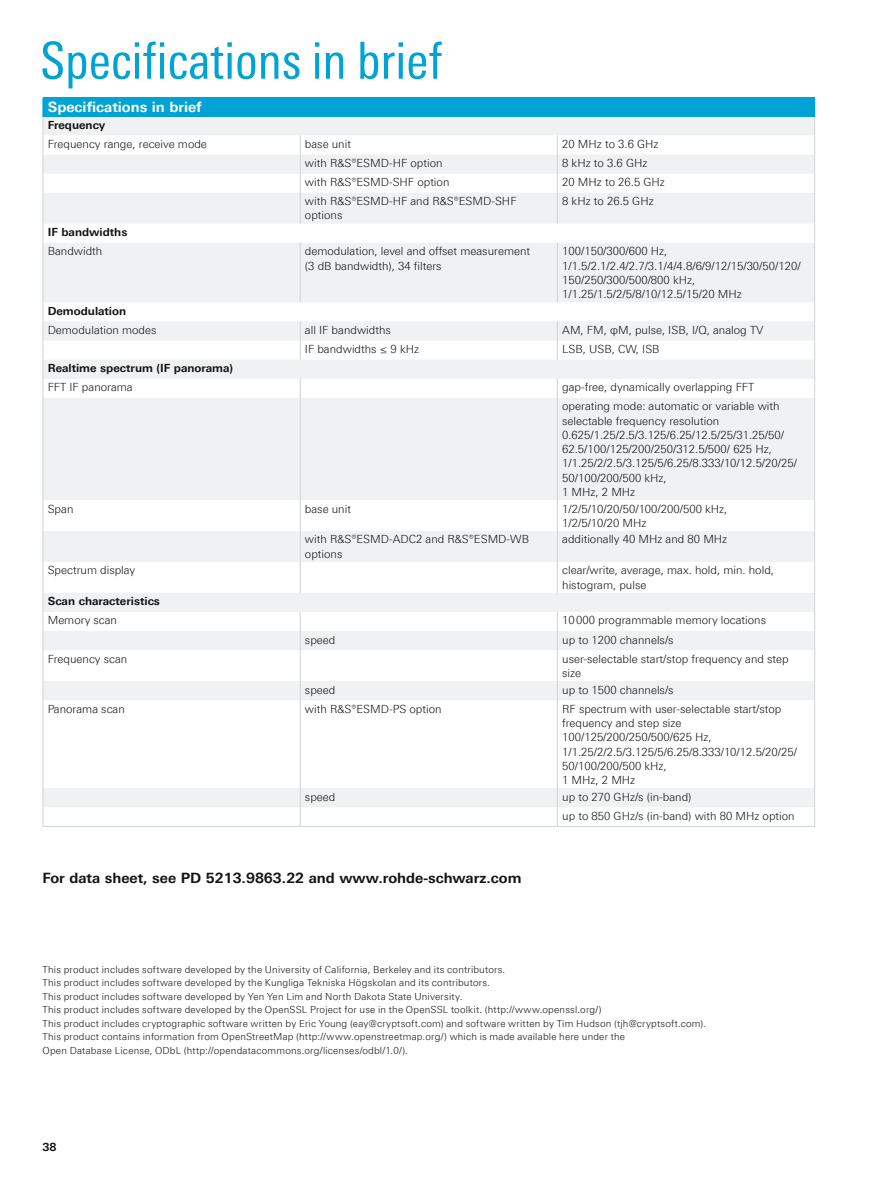
<style>
.page{position:relative;width:893px;height:1191px;background:#fff}
.page>*{position:absolute;margin:0;border:0;box-sizing:border-box;transform-origin:0 0}
.t1{font:51px "Linotype Univers 420 Cn";color:#00a3d3}
.t2{font:700 14.25px "Linotype Univers 630";color:#131413}
.t3{font:700 14.25px "Linotype Univers 630";color:#fff}
.t4{font:300 11.25px/14.2px "Linotype Univers 330";color:#131413}
.t5{font:700 11.25px "Linotype Univers 630";color:#131413}
.t6{font:300 9.75px/13.5px "Linotype Univers 330";letter-spacing:.02em;color:#131413}
</style>
<div class="page">
<div style="left:43px;top:98px;width:772px;height:19px;background:#00a3d3"></div>
<svg style="left:44px;top:117px;width:770px;height:690px;fill:#eff1f3"></svg>
<svg style="left:43px;top:117px;width:1px;height:76px"></svg>
<svg style="left:300px;top:135px;width:1px;height:58px"></svg>
<svg style="left:557px;top:135px;width:1px;height:58px"></svg>
<svg style="left:814px;top:117px;width:1px;height:76px"></svg>
<hr style="left:43px;top:193px;width:1px;height:31px;background:#cdd4d7">
<hr style="left:300px;top:193px;width:1px;height:31px;background:#cdd4d7">
<hr style="left:557px;top:193px;width:1px;height:31px;background:#cdd4d7">
<hr style="left:814px;top:193px;width:1px;height:31px;background:#cdd4d7">
<svg style="left:43px;top:224px;width:1px;height:19px"></svg>
<svg style="left:814px;top:224px;width:1px;height:19px"></svg>
<hr style="left:43px;top:243px;width:1px;height:59px;background:#cdd4d7">
<hr style="left:300px;top:243px;width:1px;height:59px;background:#cdd4d7">
<hr style="left:557px;top:243px;width:1px;height:59px;background:#cdd4d7">
<hr style="left:814px;top:243px;width:1px;height:59px;background:#cdd4d7">
<svg style="left:300px;top:321px;width:1px;height:39px"></svg>
<svg style="left:557px;top:321px;width:1px;height:39px"></svg>
<svg style="left:43px;top:302px;width:1px;height:96px"></svg>
<svg style="left:300px;top:379px;width:1px;height:19px"></svg>
<svg style="left:557px;top:379px;width:1px;height:19px"></svg>
<svg style="left:814px;top:302px;width:1px;height:96px"></svg>
<hr style="left:43px;top:398px;width:1px;height:102px;background:#cdd4d7">
<hr style="left:300px;top:398px;width:1px;height:102px;background:#cdd4d7">
<hr style="left:557px;top:398px;width:1px;height:102px;background:#cdd4d7">
<hr style="left:814px;top:398px;width:1px;height:102px;background:#cdd4d7">
<hr style="left:43px;top:500px;width:1px;height:31px;background:#cdd4d7">
<hr style="left:300px;top:500px;width:1px;height:31px;background:#cdd4d7">
<hr style="left:557px;top:500px;width:1px;height:31px;background:#cdd4d7">
<hr style="left:814px;top:500px;width:1px;height:31px;background:#cdd4d7">
<hr style="left:43px;top:531px;width:1px;height:31px;background:#cdd4d7">
<hr style="left:300px;top:531px;width:1px;height:31px;background:#cdd4d7">
<hr style="left:557px;top:531px;width:1px;height:31px;background:#cdd4d7">
<hr style="left:814px;top:531px;width:1px;height:31px;background:#cdd4d7">
<hr style="left:43px;top:562px;width:1px;height:31px;background:#cdd4d7">
<hr style="left:300px;top:562px;width:1px;height:31px;background:#cdd4d7">
<hr style="left:557px;top:562px;width:1px;height:31px;background:#cdd4d7">
<hr style="left:814px;top:562px;width:1px;height:31px;background:#cdd4d7">
<svg style="left:43px;top:593px;width:1px;height:57px"></svg>
<svg style="left:300px;top:612px;width:1px;height:38px"></svg>
<svg style="left:557px;top:612px;width:1px;height:38px"></svg>
<svg style="left:814px;top:593px;width:1px;height:57px"></svg>
<hr style="left:43px;top:650px;width:1px;height:31px;background:#cdd4d7">
<hr style="left:300px;top:650px;width:1px;height:31px;background:#cdd4d7">
<hr style="left:557px;top:650px;width:1px;height:31px;background:#cdd4d7">
<hr style="left:814px;top:650px;width:1px;height:31px;background:#cdd4d7">
<svg style="left:43px;top:681px;width:1px;height:19px"></svg>
<svg style="left:300px;top:681px;width:1px;height:19px"></svg>
<svg style="left:557px;top:681px;width:1px;height:19px"></svg>
<svg style="left:814px;top:681px;width:1px;height:19px"></svg>
<hr style="left:43px;top:700px;width:1px;height:88px;background:#cdd4d7">
<hr style="left:300px;top:700px;width:1px;height:88px;background:#cdd4d7">
<hr style="left:557px;top:700px;width:1px;height:88px;background:#cdd4d7">
<hr style="left:814px;top:700px;width:1px;height:88px;background:#cdd4d7">
<svg style="left:43px;top:788px;width:1px;height:38px"></svg>
<svg style="left:300px;top:788px;width:1px;height:38px"></svg>
<svg style="left:557px;top:788px;width:1px;height:38px"></svg>
<svg style="left:814px;top:788px;width:1px;height:38px"></svg>
<hr style="left:43px;top:826px;width:257px;height:1px;background:#cdd4d7">
<hr style="left:300px;top:826px;width:257px;height:1px;background:#cdd4d7">
<hr style="left:557px;top:826px;width:258px;height:1px;background:#cdd4d7">
<h1 class="t1" style="left:40px;top:31px;width:404px">Specifications in brief</h1>
<p class="t3" style="left:48px;top:99px;width:156px">Specifications in brief</p>
<p class="t5" style="left:48px;top:118px;width:59px">Frequency</p>
<p class="t4" style="left:48px;top:137px;width:161px">Frequency range, receive mode</p>
<p class="t4" style="left:305px;top:137px;width:48px">base unit</p>
<p class="t4" style="left:562px;top:137px;width:98px">20 MHz to 3.6 GHz</p>
<p class="t4" style="left:305px;top:156px;width:139px">with R&amp;S®ESMD-HF option</p>
<p class="t4" style="left:562px;top:156px;width:87px">8 kHz to 3.6 GHz</p>
<p class="t4" style="left:305px;top:175px;width:146px">with R&amp;S®ESMD-SHF option</p>
<p class="t4" style="left:562px;top:175px;width:104px">20 MHz to 26.5 GHz</p>
<p class="t4" style="left:305px;top:194px;width:213px">with R&amp;S®ESMD-HF and R&amp;S®ESMD-SHF options</p>
<p class="t4" style="left:562px;top:194px;width:93px">8 kHz to 26.5 GHz</p>
<p class="t5" style="left:48px;top:225px;width:81px">IF bandwidths</p>
<p class="t4" style="left:48px;top:244px;width:56px">Bandwidth</p>
<p class="t4" style="left:305px;top:244px;width:227px">demodulation, level and offset measurement (3 dB bandwidth), 34 filters</p>
<p class="t4" style="left:562px;top:244px;width:240px">100/150/300/600 Hz, 1/1.5/2.1/2.4/2.7/3.1/4/4.8/6/9/12/15/30/50/120/ 150/250/300/500/800 kHz, 1/1.25/1.5/2/5/8/10/12.5/15/20 MHz</p>
<p class="t5" style="left:48px;top:304px;width:80px">Demodulation</p>
<p class="t4" style="left:48px;top:322px;width:110px">Demodulation modes</p>
<p class="t4" style="left:305px;top:322px;width:87px">all IF bandwidths</p>
<p class="t4" style="left:562px;top:322px;width:203px">AM, FM, φM, pulse, ISB, I/Q, analog TV</p>
<p class="t4" style="left:305px;top:342px;width:116px">IF bandwidths ≤ 9 kHz</p>
<p class="t4" style="left:562px;top:342px;width:99px">LSB, USB, CW, ISB</p>
<p class="t5" style="left:48px;top:361px;width:187px">Realtime spectrum (IF panorama)</p>
<p class="t4" style="left:48px;top:380px;width:87px">FFT IF panorama</p>
<p class="t4" style="left:562px;top:377px;width:219px;line-height:19.2px">gap-free, dynamically overlapping FFT operating mode: automatic or variable with</p>
<p class="t4" style="left:562px;top:413px;width:236px">selectable frequency resolution 0.625/1.25/2.5/3.125/6.25/12.5/25/31.25/50/ 62.5/100/125/200/250/312.5/500/ 625 Hz, 1/1.25/2/2.5/3.125/5/6.25/8.333/10/12.5/20/25/ 50/100/200/500 kHz,<br>1 MHz, 2 MHz</p>
<p class="t4" style="left:48px;top:501px;width:27px">Span</p>
<p class="t4" style="left:305px;top:501px;width:48px">base unit</p>
<p class="t4" style="left:562px;top:501px;width:167px">1/2/5/10/20/50/100/200/500 kHz,<br>1/2/5/10/20 MHz</p>
<p class="t4" style="left:305px;top:532px;width:226px">with R&amp;S®ESMD-ADC2 and R&amp;S®ESMD-WB options</p>
<p class="t4" style="left:562px;top:532px;width:167px">additionally 40 MHz and 80 MHz</p>
<p class="t4" style="left:48px;top:563px;width:89px">Spectrum display</p>
<p class="t4" style="left:562px;top:563px;width:213px">clear/write, average, max. hold, min. hold, histogram, pulse</p>
<p class="t5" style="left:48px;top:594px;width:114px">Scan characteristics</p>
<p class="t4" style="left:48px;top:613px;width:71px">Memory scan</p>
<p class="t4" style="left:562px;top:613px;width:205px">10000 programmable memory locations</p>
<p class="t4" style="left:305px;top:632px;width:32px">speed</p>
<p class="t4" style="left:562px;top:632px;width:113px">up to 1200 channels/s</p>
<p class="t4" style="left:48px;top:651px;width:81px">Frequency scan</p>
<p class="t4" style="left:562px;top:651px;width:228px">user-selectable start/stop frequency and step size</p>
<p class="t4" style="left:305px;top:682px;width:32px">speed</p>
<p class="t4" style="left:562px;top:682px;width:113px">up to 1500 channels/s</p>
<p class="t4" style="left:48px;top:701px;width:79px">Panorama scan</p>
<p class="t4" style="left:305px;top:701px;width:138px">with R&amp;S®ESMD-PS option</p>
<p class="t4" style="left:562px;top:701px;width:236px">RF spectrum with user-selectable start/stop frequency and step size<br>100/125/200/250/500/625 Hz,<br>1/1.25/2/2.5/3.125/5/6.25/8.333/10/12.5/20/25/<br>50/100/200/500 kHz,<br>1 MHz, 2 MHz</p>
<p class="t4" style="left:305px;top:789px;width:32px">speed</p>
<p class="t4" style="left:562px;top:787px;width:234px;line-height:19.2px">up to 270 GHz/s (in-band)<br>up to 850 GHz/s (in-band) with 80 MHz option</p>
<p class="t2" style="left:43px;top:869px;width:480px">For data sheet, see PD 5213.9863.22 and www.rohde-schwarz.com</p>
<p class="t6" style="left:43px;top:962px;width:665px">This product includes software developed by the University of California, Berkeley and its contributors.<br>This product includes software developed by the Kungliga Tekniska Högskolan and its contributors.<br>This product includes software developed by Yen Yen Lim and North Dakota State University.<br>This product includes software developed by the OpenSSL Project for use in the OpenSSL toolkit. (http://www.openssl.org/)<br>This product includes cryptographic software written by Eric Young (eay@cryptsoft.com) and software written by Tim Hudson (tjh@cryptsoft.com).<br>This product contains information from OpenStreetMap (http://www.openstreetmap.org/) which is made available here under the<br>Open Database License, ODbL (http://opendatacommons.org/licenses/odbl/1.0/).</p>
<p class="t5" style="left:43px;top:1139px;width:16px">38</p>
</div>
